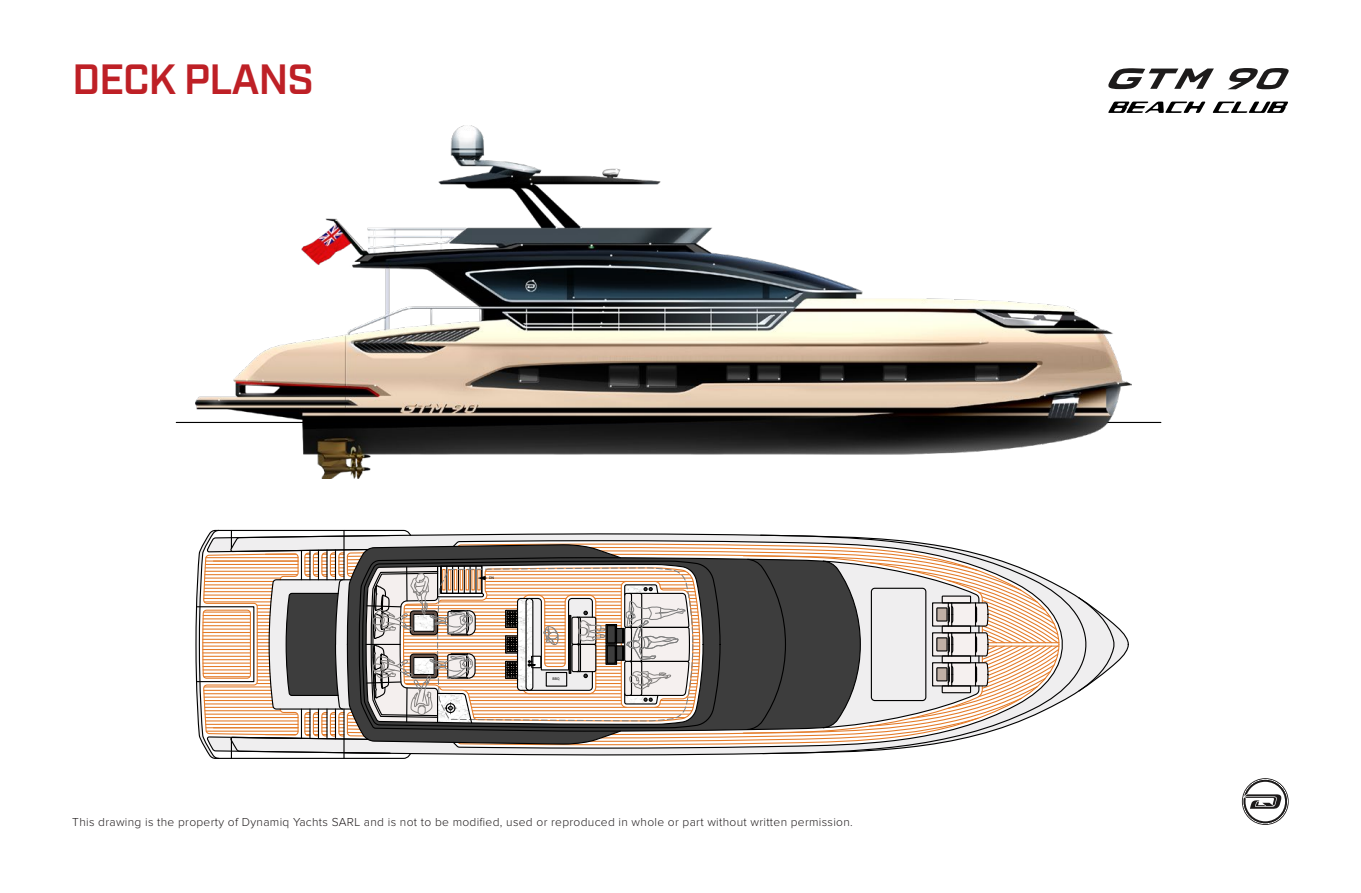
<style>
.page{position:relative;width:1361px;height:893px;background:#fff}
.page>*{position:absolute;margin:0;border:0;box-sizing:border-box;transform-origin:0 0}
.t1{font:600 42.3px "Industry";letter-spacing:-.03em;color:#be2026}
.t2{font:300 12px "Proxima Nova";letter-spacing:.025em;color:#231f20}
.t3{font:3.6px "Roboto";color:#010000}
</style>
<div class="page">
<hr style="left:176px;top:422px;width:985px;height:1px;background:#000">
<svg style="left:1079px;top:598px;width:50px;height:93px"></svg>
<svg style="left:1060px;top:586px;width:19px;height:117px"></svg>
<svg style="left:196px;top:529px;width:864px;height:230px"></svg>
<img style="left:195px;top:125px;width:936px;height:353px">
<svg style="left:1242px;top:778px;width:46px;height:47px"></svg>
<svg style="left:1108px;top:68px;width:106px;height:21px"></svg>
<svg style="left:1228px;top:68px;width:61px;height:21px"></svg>
<svg style="left:1108px;top:102px;width:97px;height:11px"></svg>
<svg style="left:1212px;top:102px;width:76px;height:11px"></svg>
<h1 class="t1" style="left:72px;top:55px;width:243px">DECK PLANS</h1>
<p class="t3" style="left:489px;top:575px;width:6px">DN</p>
<p class="t3" style="left:552px;top:676px;width:9px">BBQ</p>
<p class="t2" style="left:72px;top:817px;width:782px">This drawing is the property of Dynamiq Yachts SARL and is not to be modified, used or reproduced in whole or part without written permission.</p>
</div>
